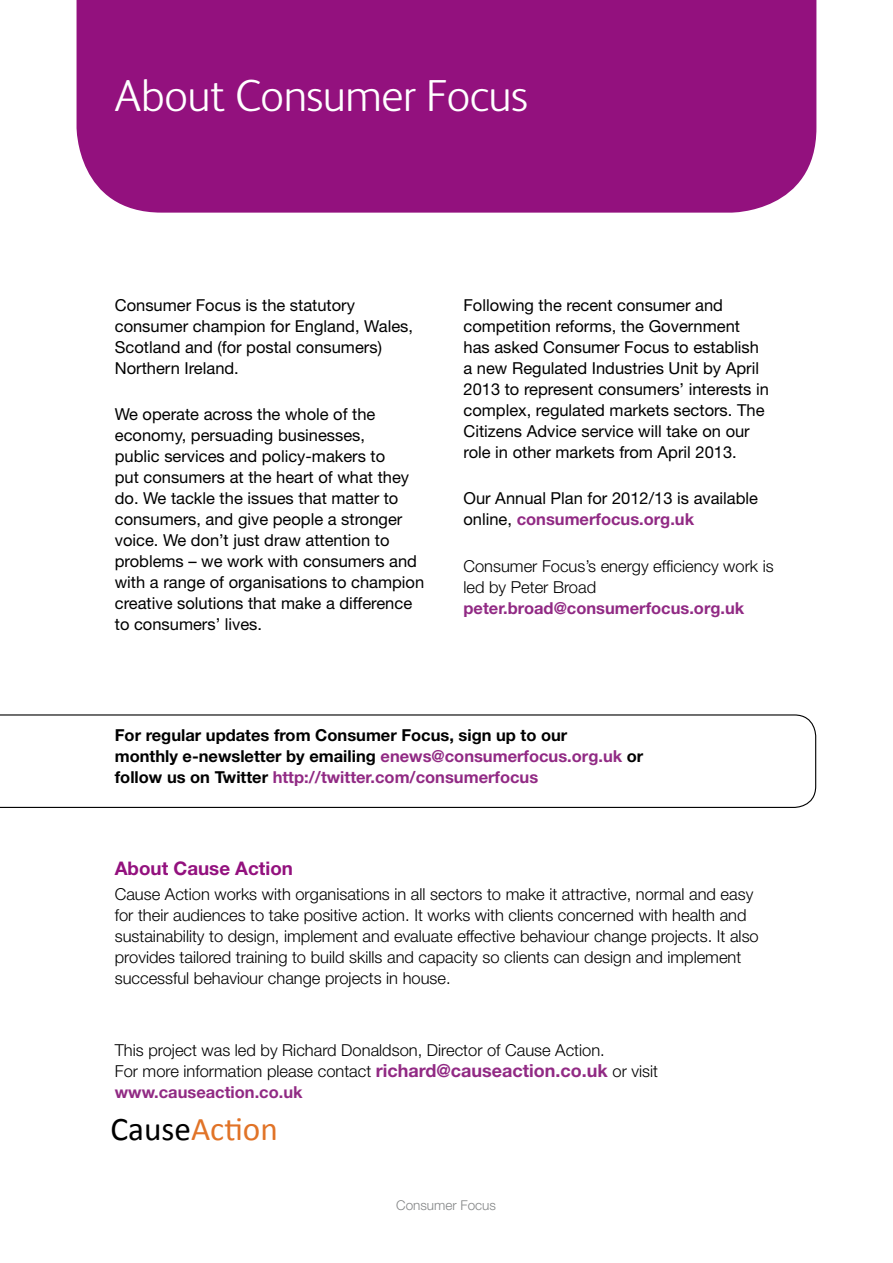
<style>
.page{position:relative;width:893px;height:1263px;background:#fff}
.page>*{position:absolute;margin:0;border:0;box-sizing:border-box;transform-origin:0 0}
.t1{font:300 45px "FS Albert";letter-spacing:-.01em;color:#fff}
.t2{font:33.15px "Calibri";color:#e17327}
.t3{font:700 18.75px "Helvetica Neue LT";color:#93117e}
.t4{font:16.5px/21px "Helvetica Neue LT";color:#000}
.t5{font:300 16.5px/21px "Helvetica Neue LT";color:#000}
.t6{font:700 16.5px/21px "Helvetica Neue LT";color:#000}
.t7{font:700 16.5px "Helvetica Neue LT";color:#912a84}
.t8{font:300 13.5px "Helvetica Neue LT";color:#848687}
.s1{font-weight:700;color:#912a84}
.s2{color:#912a84}
.s3{font-weight:700;font-size:18px;color:#912a84}
.s4{color:#000}
</style>
<div class="page">
<div style="left:77px;top:0;width:739px;height:213px;background:#93117e"></div>
<svg style="left:0;top:714px;width:816px;height:94px"></svg>
<h1 class="t1" style="left:115px;top:66px;width:415px">About Consumer Focus</h1>
<p class="t4" style="left:115px;top:294px;width:300px">Consumer Focus is the statutory consumer champion for England, Wales,<br>Scotland and (for postal consumers)<br>Northern Ireland.</p>
<p class="t4" style="left:115px;top:404px;width:311px">We operate across the whole of the economy, persuading businesses,<br>public services and policy-makers to<br>put consumers at the heart of what they do. We tackle the issues that matter to consumers, and give people a stronger voice. We don’t just draw attention to problems – we work with consumers and with a range of organisations to champion creative solutions that make a difference to consumers’ lives.</p>
<p class="t4" style="left:463px;top:294px;width:307px">Following the recent consumer and competition reforms, the Government has asked Consumer Focus to establish a new Regulated Industries Unit by April 2013 to represent consumers’ interests in complex, regulated markets sectors. The Citizens Advice service will take on our role in other markets from April 2013.</p>
<p class="t4" style="left:463px;top:488px;width:296px">Our Annual Plan for 2012/13 is available online, <span class="s1">consumerfocus.org.uk</span></p>
<p class="t5" style="left:463px;top:555px;width:312px">Consumer Focus’s energy efficiency work is led by Peter Broad</p>
<p class="t7" style="left:463px;top:598px;width:282px">peter.broad@consumerfocus.org.uk</p>
<p class="t6" style="left:115px;top:724px;width:530px">For regular updates from Consumer Focus, sign up to our<br>monthly e-newsletter by emailing <span class="s2">enews@consumerfocus.org.uk</span> or follow us on Twitter <span class="s2">http://twitter.com/consumerfocus</span></p>
<p class="t3" style="left:115px;top:857px;width:180px">About Cause Action</p>
<p class="t5" style="left:115px;top:884px;width:645px">Cause Action works with organisations in all sectors to make it attractive, normal and easy for their audiences to take positive action. It works with clients concerned with health and sustainability to design, implement and evaluate effective behaviour change projects. It also provides tailored training to build skills and capacity so clients can design and implement successful behaviour change projects in house.</p>
<p class="t5" style="left:115px;top:1040px;width:545px">This project was led by Richard Donaldson, Director of Cause Action.<br>For more information please contact <span class="s3">richard@causeaction.co.uk</span> or visit <span class="s1">www.causeaction.co.uk</span></p>
<h2 class="t2" style="left:111px;top:1108px;width:169px"><span class="s4">Cause</span>Action</h2>
<p class="t8" style="left:396px;top:1197px;width:101px">Consumer Focus</p>
</div>
